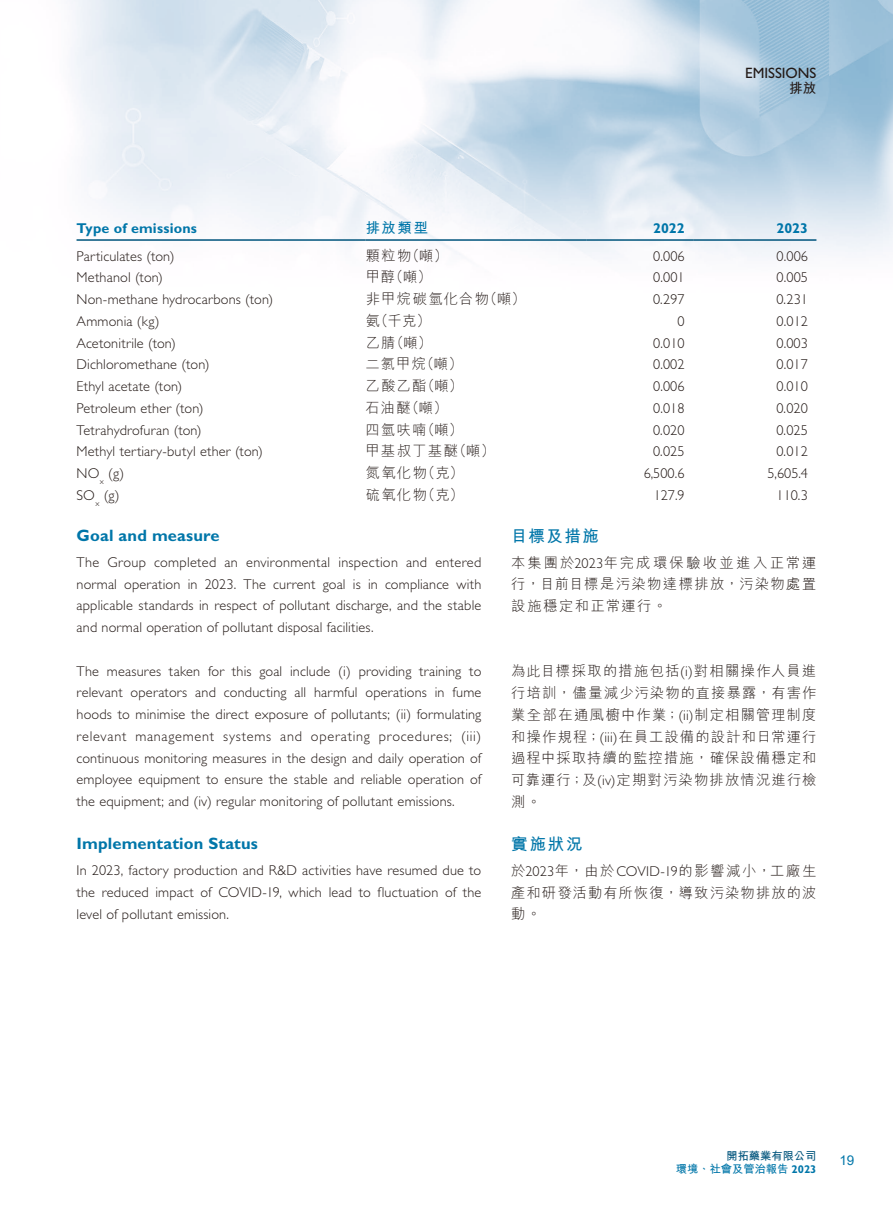
<style>
.page{position:relative;width:893px;height:1212px;background:#fff}
.page>*{position:absolute;margin:0;border:0;box-sizing:border-box;transform-origin:0 0}
.t1{font:700 16.5px "Gill Sans Std";letter-spacing:.01em;color:#0076a9}
.t2{font:700 16.5px "M Hei HK";letter-spacing:.1em;color:#0076a9}
.t3{font:15px "Gill Sans Std";color:#231916}
.t4{font:300 14.25px/21.8px "Gill Sans Std";letter-spacing:.01em;color:#231916;text-align:justify}
.t5{font:300 14.25px/21.8px "M Hei HK";letter-spacing:.09em;color:#231916;text-align:justify}
.t6{font:700 14.25px "Gill Sans Std";letter-spacing:.01em;color:#0076a9}
.t7{font:700 14.25px "M Hei HK";color:#0076a9}
.t8{font:13.5px "Arial";color:#0076a9}
.t9{font:700 13.5px "M Hei HK";color:#231916}
.t10{font:700 11.25px/13.5px "M Hei HK";color:#0076a9;text-align:right}
.s1{font-family:"Gill Sans Std"}
.s2{color:#00547c}
</style>
<div class="page">
<img style="left:71px;top:0;width:822px;height:257px">
<hr style="left:77px;top:239px;width:289px;height:2px;background:#00547c">
<hr style="left:366px;top:239px;width:221px;height:2px;background:#00547c">
<hr style="left:587px;top:239px;width:106px;height:2px;background:#00547c">
<hr style="left:693px;top:239px;width:123px;height:2px;background:#00547c">
<p class="t3" style="left:745px;top:65px;width:73px">EMISSIONS</p>
<p class="t9" style="left:789px;top:78px;width:29px">排放</p>
<p class="t6" style="left:77px;top:219px;width:122px">Type of emissions</p>
<p class="t7" style="left:366px;top:217px;width:64px">排放類型</p>
<p class="t6" style="left:653px;top:219px;width:33px">2022</p>
<p class="t6" style="left:776px;top:219px;width:33px">2023</p>
<p class="t4" style="left:77px;top:245px;width:99px">Particulates (ton)</p>
<p class="t5" style="left:366px;top:244px;width:84px">顆粒物（噸）</p>
<p class="t4" style="left:653px;top:245px;width:33px">0.006</p>
<p class="t4" style="left:777px;top:245px;width:33px">0.006</p>
<p class="t4" style="left:77px;top:267px;width:88px">Methanol (ton)</p>
<p class="t5" style="left:366px;top:266px;width:68px">甲醇（噸）</p>
<p class="t4" style="left:653px;top:267px;width:33px">0.001</p>
<p class="t4" style="left:777px;top:267px;width:33px">0.005</p>
<p class="t4" style="left:77px;top:289px;width:198px">Non-methane hydrocarbons (ton)</p>
<p class="t5" style="left:366px;top:288px;width:162px">非甲烷碳氫化合物（噸）</p>
<p class="t4" style="left:653px;top:289px;width:33px">0.297</p>
<p class="t4" style="left:776px;top:289px;width:33px">0.231</p>
<p class="t4" style="left:77px;top:310px;width:84px">Ammonia (kg)</p>
<p class="t5" style="left:366px;top:310px;width:67px">氨（千克）</p>
<p class="t4" style="left:677px;top:310px;width:9px">0</p>
<p class="t4" style="left:777px;top:310px;width:33px">0.012</p>
<p class="t4" style="left:77px;top:332px;width:101px">Acetonitrile (ton)</p>
<p class="t5" style="left:366px;top:331px;width:68px">乙腈（噸）</p>
<p class="t4" style="left:653px;top:332px;width:33px">0.010</p>
<p class="t4" style="left:776px;top:332px;width:33px">0.003</p>
<p class="t4" style="left:76px;top:354px;width:134px">Dichloromethane (ton)</p>
<p class="t5" style="left:366px;top:353px;width:99px">二氯甲烷（噸）</p>
<p class="t4" style="left:653px;top:354px;width:33px">0.002</p>
<p class="t4" style="left:776px;top:354px;width:33px">0.017</p>
<p class="t4" style="left:76px;top:376px;width:107px">Ethyl acetate (ton)</p>
<p class="t5" style="left:366px;top:375px;width:99px">乙酸乙酯（噸）</p>
<p class="t4" style="left:653px;top:376px;width:33px">0.006</p>
<p class="t4" style="left:776px;top:376px;width:33px">0.010</p>
<p class="t4" style="left:76px;top:397px;width:129px">Petroleum ether (ton)</p>
<p class="t5" style="left:366px;top:397px;width:83px">石油醚（噸）</p>
<p class="t4" style="left:653px;top:397px;width:33px">0.018</p>
<p class="t4" style="left:776px;top:397px;width:33px">0.020</p>
<p class="t4" style="left:76px;top:419px;width:127px">Tetrahydrofuran (ton)</p>
<p class="t5" style="left:366px;top:418px;width:99px">四氫呋喃（噸）</p>
<p class="t4" style="left:653px;top:419px;width:33px">0.020</p>
<p class="t4" style="left:776px;top:419px;width:33px">0.025</p>
<p class="t4" style="left:76px;top:441px;width:188px">Methyl tertiary-butyl ether (ton)</p>
<p class="t5" style="left:366px;top:440px;width:131px">甲基叔丁基醚（噸）</p>
<p class="t4" style="left:653px;top:441px;width:33px">0.025</p>
<p class="t4" style="left:776px;top:441px;width:33px">0.012</p>
<p class="t4" style="left:76px;top:463px;width:49px">NO<sub>x</sub> (g)</p>
<p class="t5" style="left:366px;top:462px;width:100px">氮氧化物（克）</p>
<p class="t4" style="left:644px;top:463px;width:42px">6,500.6</p>
<p class="t4" style="left:767px;top:463px;width:42px">5,605.4</p>
<p class="t4" style="left:77px;top:484px;width:45px">SO<sub>x</sub> (g)</p>
<p class="t5" style="left:366px;top:484px;width:100px">硫氧化物（克）</p>
<p class="t4" style="left:654px;top:484px;width:32px">127.9</p>
<p class="t4" style="left:777px;top:484px;width:33px">110.3</p>
<p class="t1" style="left:77px;top:526px;width:145px">Goal and measure</p>
<p class="t4" style="left:77px;top:551px;width:406px">The Group completed an environmental inspection and entered normal operation in 2023. The current goal is in compliance with applicable standards in respect of pollutant discharge, and the stable and normal operation of pollutant disposal facilities.</p>
<p class="t4" style="left:77px;top:660px;width:406px">The measures taken for this goal include (i) providing training to relevant operators and conducting all harmful operations in fume hoods to minimise the direct exposure of pollutants; (ii) formulating relevant management systems and operating procedures; (iii) continuous monitoring measures in the design and daily operation of employee equipment to ensure the stable and reliable operation of the equipment; and (iv) regular monitoring of pollutant emissions.</p>
<p class="t1" style="left:77px;top:834px;width:183px">Implementation Status</p>
<p class="t4" style="left:77px;top:859px;width:406px">In 2023, factory production and R&amp;D activities have resumed due to the reduced impact of COVID-19, which lead to fluctuation of the level of pollutant emission.</p>
<p class="t2" style="left:511px;top:524px;width:89px">目標及措施</p>
<p class="t5" style="left:511px;top:551px;width:307px">本集團於<span class="s1">2023</span>年完成環保驗收並進入正常運行，目前目標是污染物達標排放，污染物處置設施穩定和正常運行。</p>
<p class="t5" style="left:511px;top:660px;width:307px">為此目標採取的措施包括<span class="s1">(i)</span>對相關操作人員進行培訓，儘量減少污染物的直接暴露，有害作業全部在通風櫥中作業；<span class="s1">(ii)</span>制定相關管理制度和操作規程；<span class="s1">(iii)</span>在員工設備的設計和日常運行過程中採取持續的監控措施，確保設備穩定和可靠運行；及<span class="s1">(iv)</span>定期對污染物排放情況進行檢測。</p>
<p class="t2" style="left:511px;top:832px;width:73px">實施狀況</p>
<p class="t5" style="left:511px;top:859px;width:307px">於<span class="s1">2023</span>年，由於<span class="s1">COVID-19</span>的影響減小，工廠生產和研發活動有所恢復，導致污染物排放的波動。</p>
<p class="t10" style="left:676px;top:1148px;width:142px"><span class="s2">開拓藥業有限公司<br></span>環境、社會及管治報告 <span class="s1">2023</span></p>
<p class="t8" style="left:839px;top:1150px;width:17px">19</p>
</div>
